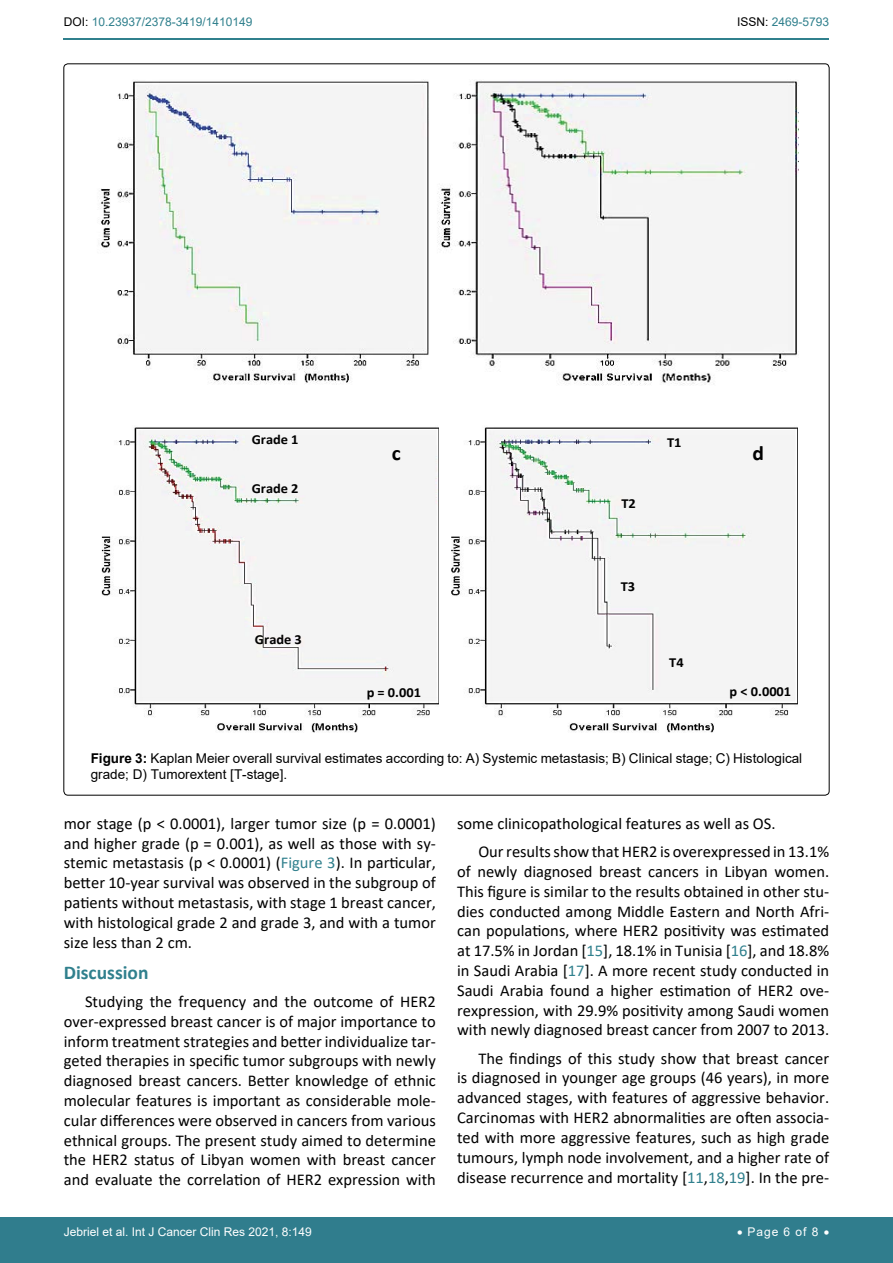
<style>
.page{position:relative;width:893px;height:1263px;background:#fff}
.page>*{position:absolute;margin:0;border:0;box-sizing:border-box;transform-origin:0 0}
.t1{font:700 20.7px "Calibri";color:#010101;scale:1.04 1}
.t2{font:700 19.5px "Calibri";color:#30808d}
.t3{font:16.5px/19.8px "Calibri";color:#000;text-align:justify}
.t4{font:700 13.8px "Calibri";color:#010101;scale:1.04 1}
.t5{font:13.5px/16.2px "Arial";color:#000}
.t6{font:12px "Arial";color:#fff}
.t7{font:12px "Arial";color:#30808d}
.s1{color:#000}
.s2{font-weight:700}
.s3{color:#30808d}
</style>
<div class="page">
<div style="left:0;top:1217px;width:893px;height:46px;background:#307d8d"></div>
<hr style="left:64px;top:38px;width:765px;height:2px;background:#30808d">
<img style="left:100px;top:80px;width:698px;height:306px">
<img style="left:101px;top:427px;width:696px;height:306px">
<p class="t7" style="left:64px;top:14px;width:190px"><span class="s1">DOI:</span> 10.23937/2378-3419/1410149</p>
<p class="t7" style="left:737px;top:14px;width:94px"><span class="s1">ISSN:</span> 2469-5793</p>
<p class="t4" style="left:252px;top:430px;width:47px">Grade 1</p>
<p class="t4" style="left:667px;top:432px;width:15px">T1</p>
<p class="t1" style="left:392px;top:438px;width:10px">c</p>
<p class="t1" style="left:752px;top:438px;width:13px">d</p>
<p class="t4" style="left:252px;top:479px;width:47px">Grade 2</p>
<p class="t4" style="left:255px;top:629px;width:47px">Grade 3</p>
<p class="t4" style="left:367px;top:682px;width:54px">p = 0.001</p>
<p class="t4" style="left:621px;top:494px;width:15px">T2</p>
<p class="t4" style="left:621px;top:577px;width:15px">T3</p>
<p class="t4" style="left:669px;top:653px;width:15px">T4</p>
<p class="t4" style="left:729px;top:682px;width:61px">p &lt; 0.0001</p>
<p class="t5" style="left:91px;top:750px;width:713px"><span class="s2">Figure 3:</span> Kaplan Meier overall survival estimates according to: A) Systemic metastasis; B) Clinical stage; C) Histological grade; D) Tumorextent [T-stage].</p>
<p class="t3" style="left:64px;top:813px;width:374px">mor stage (p &lt; 0.0001), larger tumor size (p = 0.0001) and higher grade (p = 0.001), as well as those with sy&shy;stemic metastasis (p &lt; 0.0001) (<span class="s3">Figure 3</span>). In particular, better 10-year survival was observed in the subgroup of patients without metastasis, with stage 1 breast cancer, with histological grade 2 and grade 3, and with a tumor size less than 2 cm.</p>
<p class="t2" style="left:64px;top:958px;width:86px">Discussion</p>
<p class="t3" style="left:64px;top:991px;width:374px;text-indent:21px">Studying the frequency and the outcome of HER2 over-expressed breast cancer is of major importance to inform treatment strategies and better individualize tar&shy;geted therapies in specific tumor subgroups with newly diagnosed breast cancers. Better knowledge of ethnic molecular features is important as considerable mole&shy;cular differences were observed in cancers from various ethnical groups. The present study aimed to determine the HER2 status of Libyan women with breast cancer and evaluate the correlation of HER2 expression with</p>
<p class="t3" style="left:478px;top:809px;width:352px;line-height:28.3px;text-indent:-21px">some clinicopathological features as well as OS.<br>Our results show that HER2 is overexpressed in 13.1%</p>
<p class="t3" style="left:457px;top:861px;width:374px">of newly diagnosed breast cancers in Libyan women.<br>This figure is similar to the results obtained in other stu&shy;dies conducted among Middle Eastern and North Afri&shy;can populations, where HER2 positivity was estimated at 17.5% in Jordan [<span class="s3">15</span>], 18.1% in Tunisia [<span class="s3">16</span>], and 18.8% in Saudi Arabia [<span class="s3">17</span>]. A more recent study conducted in Saudi Arabia found a higher estimation of HER2 ove&shy;rexpression, with 29.9% positivity among Saudi women with newly diagnosed breast cancer from 2007 to 2013.</p>
<p class="t3" style="left:457px;top:1048px;width:374px;text-indent:21px">The findings of this study show that breast cancer is diagnosed in younger age groups (46 years), in more advanced stages, with features of aggressive behavior.<br>Carcinomas with HER2 abnormalities are often associa&shy;ted with more aggressive features, such as high grade tumours, lymph node involvement, and a higher rate of disease recurrence and mortality [<span class="s3">11</span>,<span class="s3">18</span>,<span class="s3">19</span>]. In the pre-</p>
<p class="t6" style="left:64px;top:1223px;width:250px">Jebriel et al. Int J Cancer Clin Res 2021, 8:149</p>
<p class="t6" style="left:737px;top:1223px;width:94px">• Page 6 of 8 •</p>
</div>
